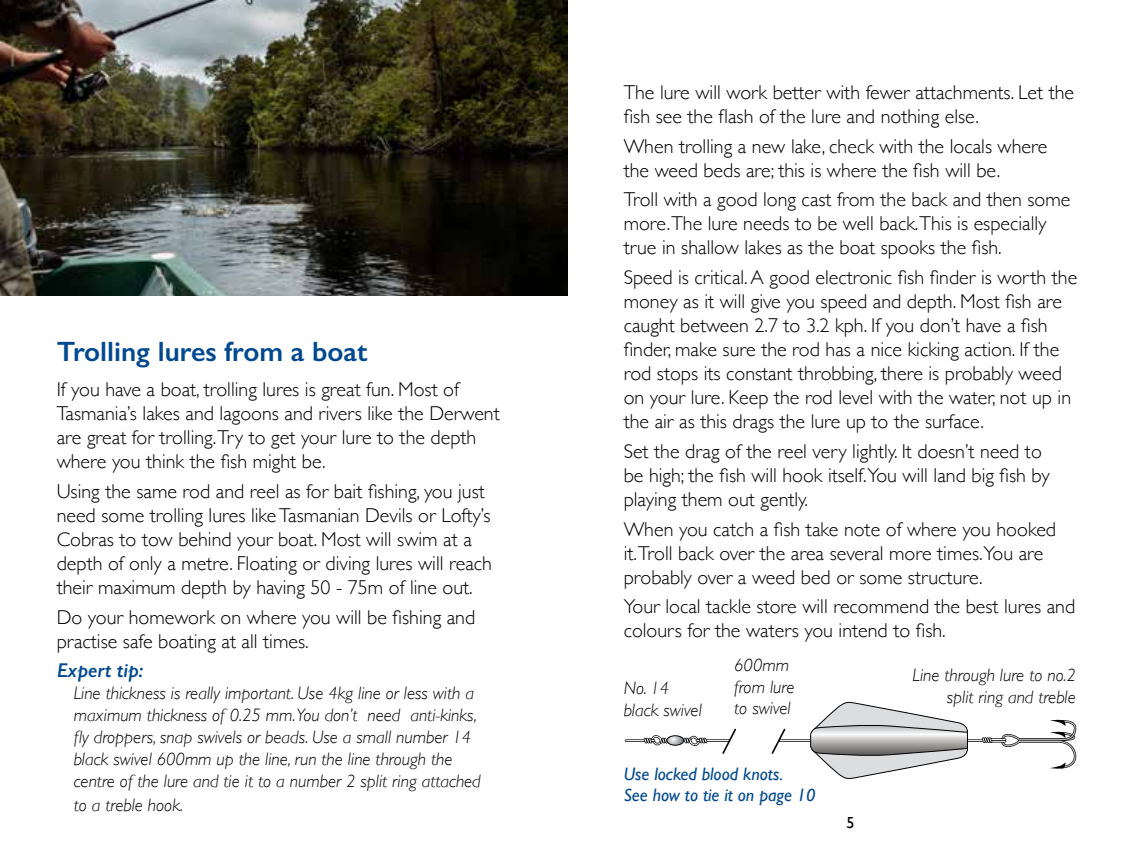
<style>
.page{position:relative;width:1134px;height:851px;background:#fff}
.page>*{position:absolute;margin:0;border:0;box-sizing:border-box;transform-origin:0 0}
.t1{font:600 28px "Gill Sans";color:#004990}
.t2{font:300 20px/24px "Gill Sans";color:#000}
.t3{font:italic 600 20px "Gill Sans";color:#004990}
.t4{font:italic 300 18px/21.6px "Gill Sans";color:#000}
.t5{font:italic 18px/21.6px "Gill Sans";color:#004990}
.t6{font:16px "Gill Sans";color:#000}
</style>
<div class="page">
<svg style="left:625px;top:701px;width:451px;height:77px"></svg>
<img style="left:0;top:0;width:567px;height:295px">
<h1 class="t1" style="left:57px;top:334px;width:312px">Trolling lures from a boat</h1>
<p class="t2" style="left:57px;top:376px;width:445px">If you have a boat, trolling lures is great fun. Most of Tasmania’s lakes and lagoons and rivers like the Derwent are great for trolling.Try to get your lure to the depth where you think the fish might be.</p>
<p class="t2" style="left:57px;top:478px;width:437px">Using the same rod and reel as for bait fishing, you just need some trolling lures like Tasmanian Devils or Lofty’s Cobras to tow behind your boat. Most will swim at a depth of only a metre. Floating or diving lures will reach their maximum depth by having 50 - 75m of line out.</p>
<p class="t2" style="left:57px;top:604px;width:420px">Do your homework on where you will be fishing and practise safe boating at all times.</p>
<p class="t3" style="left:57px;top:658px;width:88px">Expert tip:</p>
<p class="t4" style="left:74px;top:682px;width:409px">Line thickness is really important. Use 4kg line or less with a maximum thickness of 0.25 mm.You don’t need anti-kinks, fly droppers, snap swivels or beads. Use a small number 14 black swivel 600mm up the line, run the line through the centre of the lure and tie it to a number 2 split ring attached</p>
<p class="t4" style="left:74px;top:794px;width:111px">to a treble hook.</p>
<p class="t2" style="left:624px;top:79px;width:452px">The lure will work better with fewer attachments. Let the fish see the flash of the lure and nothing else.</p>
<p class="t2" style="left:624px;top:133px;width:425px">When trolling a new lake, check with the locals where the weed beds are; this is where the fish will be.</p>
<p class="t2" style="left:624px;top:187px;width:448px">Troll with a good long cast from the back and then some more.The lure needs to be well back.This is especially true in shallow lakes as the boat spooks the fish.</p>
<p class="t2" style="left:624px;top:264px;width:455px">Speed is critical. A good electronic fish finder is worth the money as it will give you speed and depth. Most fish are caught between 2.7 to 3.2 kph. If you don’t have a fish finder, make sure the rod has a nice kicking action. If the rod stops its constant throbbing, there is probably weed on your lure. Keep the rod level with the water, not up in the air as this drags the lure up to the surface.</p>
<p class="t2" style="left:624px;top:438px;width:428px">Set the drag of the reel very lightly. It doesn’t need to be high; the fish will hook itself.You will land big fish by playing them out gently.</p>
<p class="t2" style="left:624px;top:516px;width:434px">When you catch a fish take note of where you hooked it.Troll back over the area several more times.You are probably over a weed bed or some structure.</p>
<p class="t2" style="left:624px;top:593px;width:453px">Your local tackle store will recommend the best lures and colours for the waters you intend to fish.</p>
<p class="t4" style="left:912px;top:664px;width:165px;text-align:right">Line through lure to no.2 split ring and treble</p>
<p class="t4" style="left:734px;top:654px;width:62px">600mm from lure to swivel</p>
<p class="t4" style="left:624px;top:677px;width:80px">No. 14 black swivel</p>
<p class="t5" style="left:624px;top:762px;width:193px">Use locked blood knots.<br>See how to tie it on page 10</p>
<p class="t6" style="left:846px;top:813px;width:9px">5</p>
</div>
